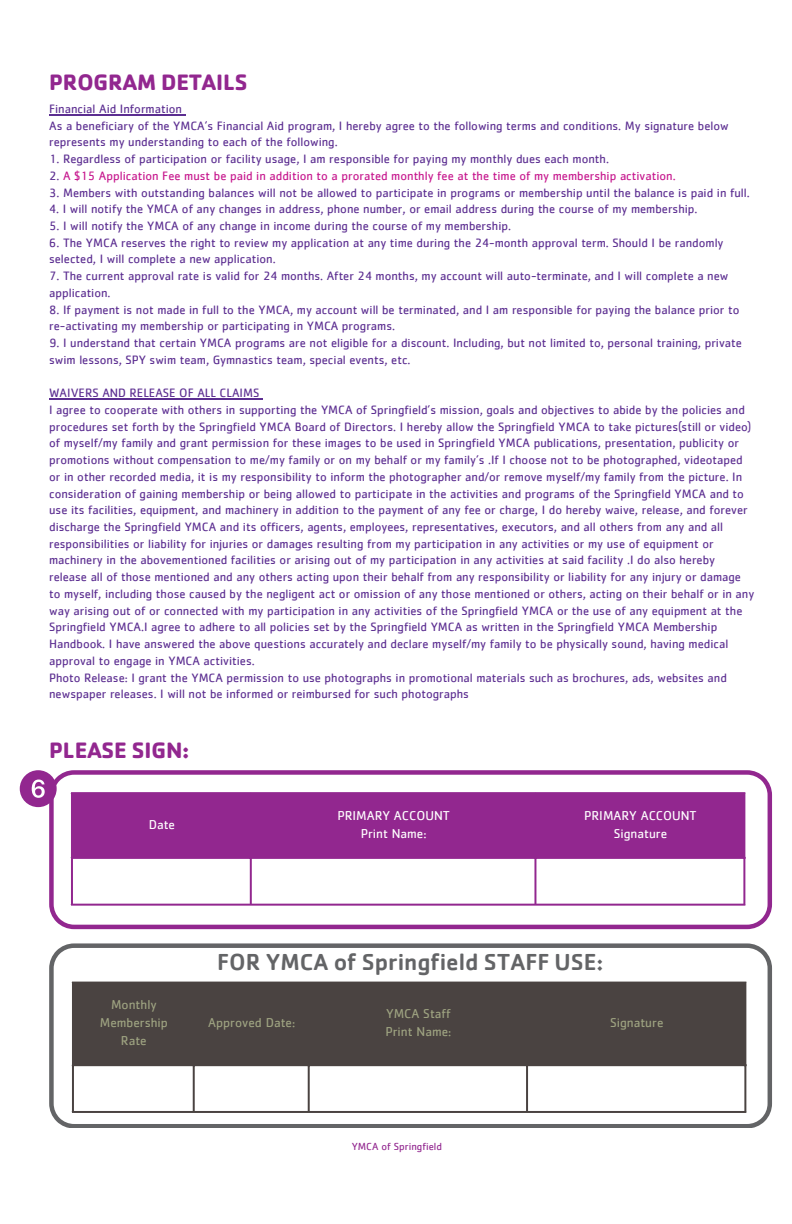
<style>
.page{position:relative;width:792px;height:1224px;background:#fff}
.page>*{position:absolute;margin:0;border:0;box-sizing:border-box;transform-origin:0 0}
.t1{font:500 23.8px "Cachet";color:#636466}
.t2{font:700 23.2px "Cachet Pro";color:#92278f}
.t3{font:13.2px/18px "Cachet";color:#9ea381;text-align:center}
.t4{font:13.2px "Cachet";color:#fff}
.t5{font:12.6px/16.8px "Cachet";color:#5c2e91}
.t6{font:12.6px "Cachet";color:#c6168d}
.t7{font:10.6px "Cachet";color:#92278f}
.s1{color:#5c2e91}
</style>
<div class="page">
<svg style="left:49px;top:943px;width:723px;height:185px"></svg>
<div style="left:74px;top:984px;width:670px;height:80px;background:#4a4341"></div>
<hr style="left:72px;top:984px;width:2px;height:127px;background:#4a4341">
<hr style="left:193px;top:984px;width:2px;height:127px;background:#4a4341">
<hr style="left:308px;top:984px;width:2px;height:127px;background:#4a4341">
<hr style="left:526px;top:984px;width:2px;height:127px;background:#4a4341">
<hr style="left:744px;top:984px;width:2px;height:127px;background:#4a4341">
<hr style="left:72px;top:982px;width:674px;height:2px;background:#4a4341">
<hr style="left:72px;top:1064px;width:674px;height:2px;background:#4a4341">
<hr style="left:72px;top:1111px;width:674px;height:2px;background:#4a4341">
<hr style="left:49px;top:114px;width:133px;height:1px;background:#5c2e91">
<hr style="left:49px;top:398px;width:211px;height:1px;background:#5c2e91">
<svg style="left:49px;top:770px;width:723px;height:159px"></svg>
<svg style="left:20px;top:770px;width:37px;height:37px"></svg>
<div style="left:73px;top:794px;width:670px;height:63px;background:#92278f"></div>
<hr style="left:71px;top:794px;width:2px;height:110px;background:#92278f">
<hr style="left:250px;top:794px;width:2px;height:110px;background:#92278f">
<hr style="left:534px;top:794px;width:2px;height:110px;background:#92278f">
<hr style="left:743px;top:794px;width:2px;height:110px;background:#92278f">
<hr style="left:71px;top:792px;width:674px;height:2px;background:#92278f">
<hr style="left:71px;top:857px;width:674px;height:2px;background:#92278f">
<hr style="left:71px;top:904px;width:674px;height:2px;background:#92278f">
<p class="t2" style="left:49px;top:68px;width:200px">PROGRAM DETAILS</p>
<p class="t5" style="left:49px;top:101px;width:681px">Financial Aid Information<br>As a beneficiary of the YMCA’s Financial Aid program, I hereby agree to the following terms and conditions. My signature below represents my understanding to each of the following.</p>
<p class="t5" style="left:49px;top:151px;width:561px">1. Regardless of participation or facility usage, I am responsible for paying my monthly dues each month.</p>
<p class="t6" style="left:49px;top:170px;width:628px"><span class="s1">2.</span> A $15 Application Fee must be paid in addition to a prorated monthly fee at the time of my membership activation.</p>
<p class="t5" style="left:49px;top:185px;width:702px">3. Members with outstanding balances will not be allowed to participate in programs or membership until the balance is paid in full.</p>
<p class="t5" style="left:49px;top:201px;width:650px">4. I will notify the YMCA of any changes in address, phone number, or email address during the course of my membership.</p>
<p class="t5" style="left:49px;top:218px;width:464px">5. I will notify the YMCA of any change in income during the course of my membership.</p>
<p class="t5" style="left:49px;top:235px;width:676px">6. The YMCA reserves the right to review my application at any time during the 24-month approval term. Should I be randomly selected, I will complete a new application.</p>
<p class="t5" style="left:49px;top:268px;width:681px">7. The current approval rate is valid for 24 months. After 24 months, my account will auto-terminate, and I will complete a new application.</p>
<p class="t5" style="left:49px;top:302px;width:692px">8. If payment is not made in full to the YMCA, my account will be terminated, and I am responsible for paying the balance prior to re-activating my membership or participating in YMCA programs.</p>
<p class="t5" style="left:49px;top:335px;width:694px">9. I understand that certain YMCA programs are not eligible for a discount. Including, but not limited to, personal training, private swim lessons, SPY swim team, Gymnastics team, special events, etc.</p>
<p class="t5" style="left:49px;top:385px;width:707px">WAIVERS AND RELEASE OF ALL CLAIMS<br>I agree to cooperate with others in supporting the YMCA of Springfield’s mission, goals and objectives to abide by the policies and procedures set forth by the Springfield YMCA Board of Directors. I hereby allow the Springfield YMCA to take pictures(still or video) of myself/my family and grant permission for these images to be used in Springfield YMCA publications, presentation, publicity or promotions without compensation to me/my family or on my behalf or my family’s .If I choose not to be photographed, videotaped or in other recorded media, it is my responsibility to inform the photographer and/or remove myself/my family from the picture. In consideration of gaining membership or being allowed to participate in the activities and programs of the Springfield YMCA and to use its facilities, equipment, and machinery in addition to the payment of any fee or charge, I do hereby waive, release, and forever discharge the Springfield YMCA and its officers, agents, employees, representatives, executors, and all others from any and all responsibilities or liability for injuries or damages resulting from my participation in any activities or my use of equipment or machinery in the abovementioned facilities or arising out of my participation in any activities at said facility .I do also hereby release all of those mentioned and any others acting upon their behalf from any responsibility or liability for any injury or damage to myself, including those caused by the negligent act or omission of any those mentioned or others, acting on their behalf or in any way arising out of or connected with my participation in any activities of the Springfield YMCA or the use of any equipment at the Springfield YMCA.I agree to adhere to all policies set by the Springfield YMCA as written in the Springfield YMCA Membership Handbook. I have answered the above questions accurately and declare myself/my family to be physically sound, having medical approval to engage in YMCA activities.<br>Photo Release: I grant the YMCA permission to use photographs in promotional materials such as brochures, ads, websites and newspaper releases. I will not be informed or reimbursed for such photographs</p>
<p class="t2" style="left:49px;top:735px;width:142px">PLEASE SIGN:</p>
<p class="t4" style="left:149px;top:818px;width:28px">Date</p>
<p class="t4" style="left:337px;top:809px;width:114px">PRIMARY ACCOUNT</p>
<p class="t4" style="left:361px;top:827px;width:67px">Print Name:</p>
<h2 class="t4" style="left:584px;top:809px;width:114px">PRIMARY ACCOUNT</h2>
<p class="t4" style="left:614px;top:827px;width:55px">Signature</p>
<h1 class="t3" style="left:100px;top:996px;width:70px">Monthly<br>Membership<br>Rate</h1>
<p class="t1" style="left:217px;top:947px;width:388px">FOR YMCA of Springfield STAFF USE:</p>
<h3 class="t3" style="left:208px;top:1014px;width:88px">Approved Date:</h3>
<h3 class="t3" style="left:386px;top:1005px;width:66px">YMCA Staff</h3>
<h1 class="t3" style="left:386px;top:1023px;width:67px">Print Name:</h1>
<p class="t3" style="left:610px;top:1014px;width:55px">Signature</p>
<p class="t7" style="left:352px;top:1142px;width:92px">YMCA of Springfield</p>
</div>
